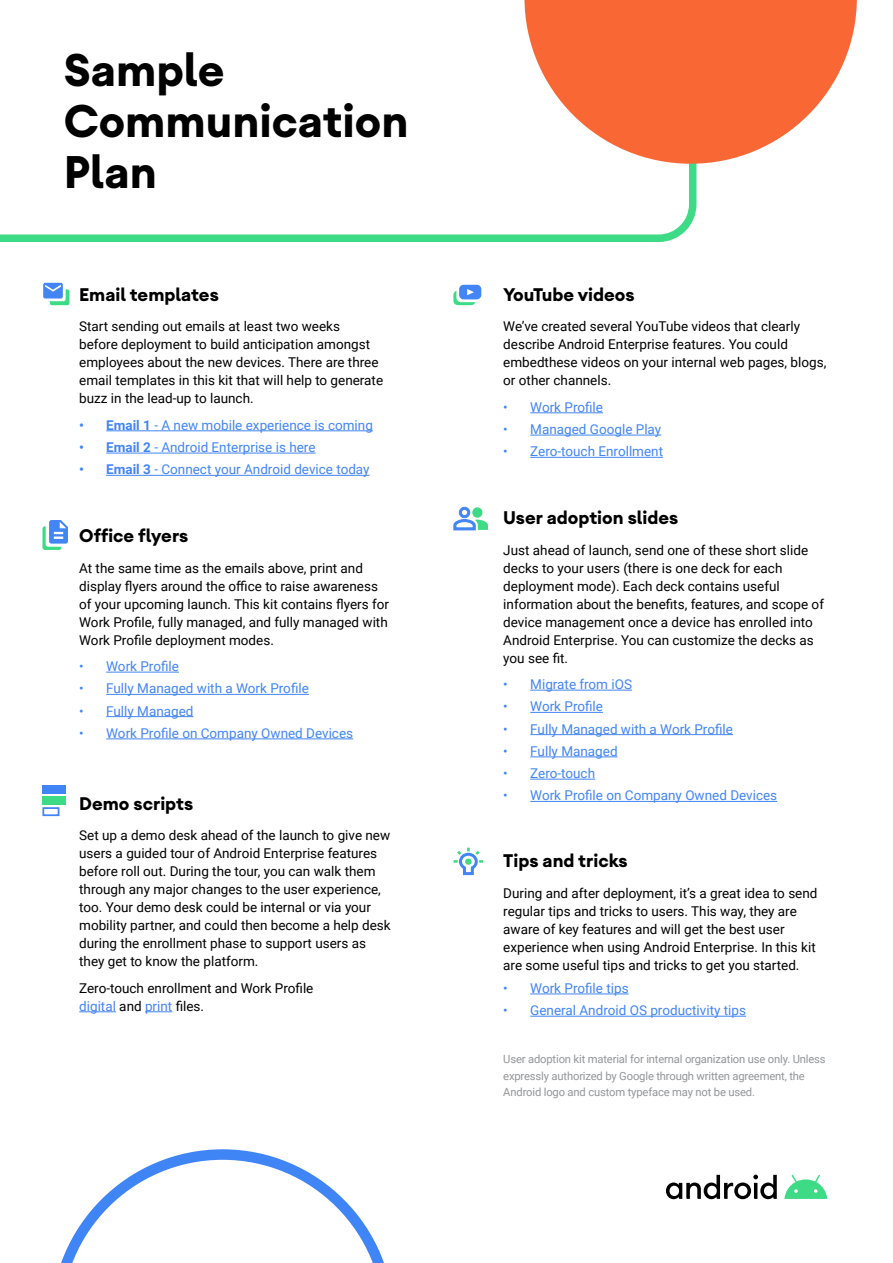
<style>
.page{position:relative;width:893px;height:1263px;background:#fff}
.page>*{position:absolute;margin:0;border:0;box-sizing:border-box;transform-origin:0 0}
.t1{font:700 45px/51px "Android Euclid";color:#000}
.t2{font:700 18px "Android Euclid";color:#000}
.t3{font:13.5px/18px "Roboto";color:#000}
.t4{font:13.5px "Roboto";color:#4285f5}
.t5{font:11.25px/16.5px "Roboto";letter-spacing:-.015em;color:#939598}
.s1{font-weight:700}
.s2{color:#4285f5}
</style>
<div class="page">
<hr style="left:106px;top:430px;width:267px;height:1px;background:#4285f5">
<hr style="left:106px;top:453px;width:210px;height:1px;background:#4285f5">
<hr style="left:106px;top:475px;width:264px;height:1px;background:#4285f5">
<hr style="left:106px;top:672px;width:73px;height:1px;background:#4285f5">
<hr style="left:106px;top:694px;width:203px;height:1px;background:#4285f5">
<hr style="left:106px;top:716px;width:87px;height:1px;background:#4285f5">
<hr style="left:106px;top:738px;width:247px;height:1px;background:#4285f5">
<hr style="left:79px;top:1011px;width:37px;height:1px;background:#4285f5">
<svg style="left:145px;top:1011px;width:27px;height:1px"></svg>
<hr style="left:530px;top:412px;width:73px;height:1px;background:#4285f5">
<hr style="left:530px;top:435px;width:131px;height:1px;background:#4285f5">
<hr style="left:530px;top:457px;width:133px;height:1px;background:#4285f5">
<hr style="left:530px;top:690px;width:102px;height:1px;background:#4285f5">
<hr style="left:530px;top:712px;width:73px;height:1px;background:#4285f5">
<hr style="left:530px;top:734px;width:203px;height:1px;background:#4285f5">
<hr style="left:530px;top:756px;width:88px;height:1px;background:#4285f5">
<hr style="left:530px;top:779px;width:65px;height:1px;background:#4285f5">
<hr style="left:530px;top:801px;width:247px;height:1px;background:#4285f5">
<hr style="left:530px;top:993px;width:99px;height:1px;background:#4285f5">
<hr style="left:530px;top:1016px;width:216px;height:1px;background:#4285f5">
<svg style="left:666px;top:1174px;width:111px;height:25px"></svg>
<svg style="left:784px;top:1175px;width:43px;height:24px"></svg>
<div style="left:43px;top:283px;width:20px;height:15px;background:#4285f5;border-radius:2px"></div>
<svg style="left:45px;top:285px;width:24px;height:20px"></svg>
<svg style="left:42px;top:520px;width:26px;height:30px"></svg>
<div style="left:42px;top:796px;width:24px;height:9px;background:#3ddb85"></div>
<div style="left:42px;top:785px;width:24px;height:9px;background:#4085f5"></div>
<div style="left:42px;top:807px;width:17px;height:9px;border:2px solid #4285f5"></div>
<svg style="left:453px;top:285px;width:28px;height:20px"></svg>
<svg style="left:453px;top:507px;width:35px;height:23px"></svg>
<svg style="left:454px;top:848px;width:29px;height:28px"></svg>
<div style="left:464px;top:858px;width:8px;height:8px;background:#3ddb85;border-radius:50%"></div>
<div style="left:463px;top:857px;width:10px;height:9px;border:2px solid #fff;border-radius:50%"></div>
<svg style="left:0;top:164px;width:696px;height:78px"></svg>
<svg style="left:524px;top:0;width:333px;height:164px;fill:#f86734"></svg>
<svg style="left:61px;top:1149px;width:323px;height:114px"></svg>
<h1 class="t1" style="left:64px;top:45px;width:346px">Sample<br>Communication<br>Plan</h1>
<h2 class="t2" style="left:79px;top:283px;width:141px">Email templates</h2>
<p class="t3" style="left:79px;top:317px;width:305px">Start sending out emails at least two weeks<br>before deployment to build anticipation amongst employees about the new devices. There are three email templates in this kit that will help to generate buzz in the lead-up to launch.</p>
<p class="t4" style="left:79px;top:415px;width:295px"><span class="s1">• Email 1</span> - A new mobile experience is coming</p>
<p class="t4" style="left:79px;top:438px;width:238px"><span class="s1">• Email 2</span> - Android Enterprise is here</p>
<p class="t4" style="left:79px;top:460px;width:292px"><span class="s1">• Email 3</span> - Connect your Android device today</p>
<h2 class="t2" style="left:79px;top:524px;width:111px">Office flyers</h2>
<p class="t3" style="left:79px;top:558px;width:311px">At the same time as the emails above, print and display flyers around the office to raise awareness of your upcoming launch. This kit contains flyers for Work Profile, fully managed, and fully managed with Work Profile deployment modes.</p>
<p class="t4" style="left:79px;top:657px;width:101px">• Work Profile</p>
<p class="t4" style="left:79px;top:679px;width:231px">• Fully Managed with a Work Profile</p>
<p class="t4" style="left:79px;top:701px;width:116px">• Fully Managed</p>
<p class="t4" style="left:79px;top:724px;width:275px">• Work Profile on Company Owned Devices</p>
<h2 class="t2" style="left:79px;top:792px;width:116px">Demo scripts</h2>
<p class="t3" style="left:79px;top:826px;width:313px">Set up a demo desk ahead of the launch to give new users a guided tour of Android Enterprise features before roll out. During the tour, you can walk them through any major changes to the user experience, too. Your demo desk could be internal or via your mobility partner, and could then become a help desk during the enrollment phase to support users as they get to know the platform.</p>
<p class="t3" style="left:79px;top:978px;width:236px">Zero-touch enrollment and Work Profile <span class="s2">digital</span> and <span class="s2">print</span> files.</p>
<h2 class="t2" style="left:503px;top:283px;width:133px">YouTube videos</h2>
<p class="t3" style="left:503px;top:317px;width:325px">We’ve created several YouTube videos that clearly describe Android Enterprise features. You could embedthese videos on your internal web pages, blogs, or other channels.</p>
<p class="t4" style="left:503px;top:398px;width:101px">• Work Profile</p>
<p class="t4" style="left:503px;top:420px;width:159px">• Managed Google Play</p>
<p class="t4" style="left:503px;top:442px;width:161px">• Zero-touch Enrollment</p>
<h2 class="t2" style="left:503px;top:506px;width:177px">User adoption slides</h2>
<p class="t3" style="left:503px;top:540px;width:322px">Just ahead of launch, send one of these short slide decks to your users (there is one deck for each deployment mode). Each deck contains useful information about the benefits, features, and scope of device management once a device has enrolled into Android Enterprise. You can customize the decks as you see fit.</p>
<p class="t4" style="left:503px;top:675px;width:130px">• Migrate from iOS</p>
<p class="t4" style="left:503px;top:697px;width:101px">• Work Profile</p>
<p class="t4" style="left:503px;top:719px;width:231px">• Fully Managed with a Work Profile</p>
<p class="t4" style="left:503px;top:742px;width:116px">• Fully Managed</p>
<p class="t4" style="left:503px;top:764px;width:93px">• Zero-touch</p>
<p class="t4" style="left:503px;top:786px;width:275px">• Work Profile on Company Owned Devices</p>
<h2 class="t2" style="left:503px;top:849px;width:126px">Tips and tricks</h2>
<p class="t3" style="left:503px;top:883px;width:316px">During and after deployment, it’s a great idea to send regular tips and tricks to users. This way, they are aware of key features and will get the best user experience when using Android Enterprise. In this kit are some useful tips and tricks to get you started.</p>
<p class="t4" style="left:503px;top:979px;width:127px">• Work Profile tips</p>
<p class="t4" style="left:503px;top:1001px;width:244px">• General Android OS productivity tips</p>
<p class="t5" style="left:503px;top:1050px;width:324px">User adoption kit material for internal organization use only. Unless expressly authorized by Google through written agreement, the<br>Android logo and custom typeface may not be used.</p>
</div>
